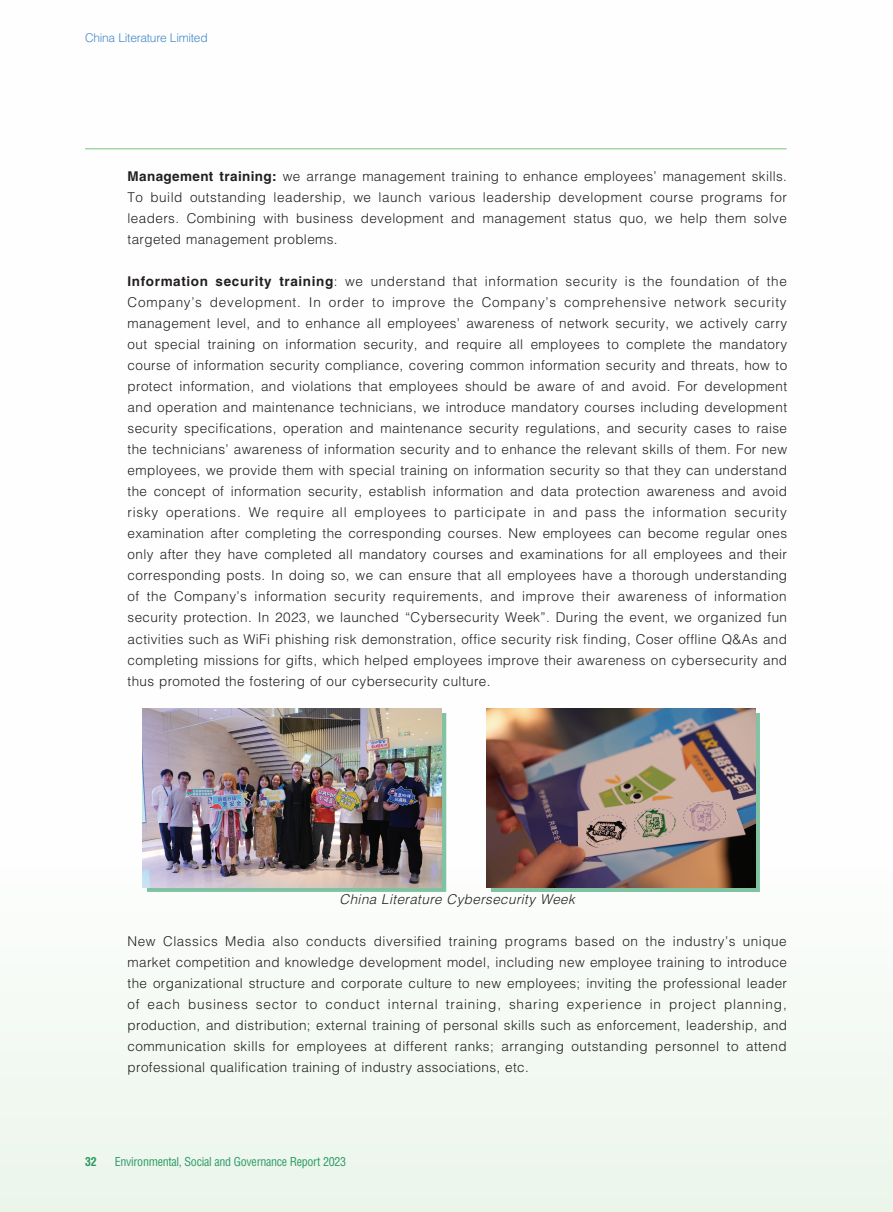
<style>
.page{position:relative;width:893px;height:1212px;background:#fff}
.page>*{position:absolute;margin:0;border:0;box-sizing:border-box;transform-origin:0 0}
.t1{font:300 13.5px/21px "Helvetica LT Std";letter-spacing:.03em;color:#231f20;text-align:justify}
.t2{font:italic 300 13.5px "Helvetica LT Std";letter-spacing:.03em;color:#231f20}
.t3{font:condensed 12px "Helvetica LT Std";letter-spacing:-.025em;color:#2d9b65}
.t4{font:300 12px "Helvetica LT Std";letter-spacing:-.02em;color:#4489c8}
.t5{font:700 condensed 12px "Helvetica LT Std";color:#2d9b65}
.s1{font-weight:700}
</style>
<div class="page">
<div style="left:0;top:0;width:893px;height:1212px;background:linear-gradient(to bottom,#fff,#f4f9f3)"></div>
<hr style="left:85px;top:148px;width:702px;height:1px;background:#77c479">
<div style="left:147px;top:713px;width:299px;height:179px;background:#2d9b65;opacity:.6"></div>
<img style="left:143px;top:709px;width:299px;height:178px">
<div style="left:491px;top:713px;width:269px;height:179px;background:#2d9b65;opacity:.6"></div>
<img style="left:487px;top:709px;width:268px;height:178px">
<p class="t4" style="left:85px;top:30px;width:124px">China Literature Limited</p>
<p class="t1" style="left:128px;top:166px;width:661px;text-align:left"><span class="s1">Management training:</span> we arrange management training to enhance employees’ management skills.<br>To build outstanding leadership, we launch various leadership development course programs for leaders. Combining with business development and management status quo, we help them solve targeted management problems.</p>
<p class="t1" style="left:128px;top:271px;width:661px"><span class="s1">Information security training</span>: we understand that information security is the foundation of the Company’s development. In order to improve the Company’s comprehensive network security management level, and to enhance all employees’ awareness of network security, we actively carry out special training on information security, and require all employees to complete the mandatory course of information security compliance, covering common information security and threats, how to protect information, and violations that employees should be aware of and avoid. For development and operation and maintenance technicians, we introduce mandatory courses including development security specifications, operation and maintenance security regulations, and security cases to raise the technicians’ awareness of information security and to enhance the relevant skills of them. For new employees, we provide them with special training on information security so that they can understand the concept of information security, establish information and data protection awareness and avoid risky operations. We require all employees to participate in and pass the information security examination after completing the corresponding courses. New employees can become regular ones only after they have completed all mandatory courses and examinations for all employees and their corresponding posts. In doing so, we can ensure that all employees have a thorough understanding of the Company’s information security requirements, and improve their awareness of information security protection. In 2023, we launched “Cybersecurity Week”. During the event, we organized fun activities such as WiFi phishing risk demonstration, office security risk finding, Coser offline Q&amp;As and completing missions for gifts, which helped employees improve their awareness on cybersecurity and thus promoted the fostering of our cybersecurity culture.</p>
<p class="t2" style="left:340px;top:891px;width:237px">China Literature Cybersecurity Week</p>
<p class="t1" style="left:128px;top:930px;width:661px">New Classics Media also conducts diversified training programs based on the industry’s unique market competition and knowledge development model, including new employee training to introduce the organizational structure and corporate culture to new employees; inviting the professional leader of each business sector to conduct internal training, sharing experience in project planning, production, and distribution; external training of personal skills such as enforcement, leadership, and communication skills for employees at different ranks; arranging outstanding personnel to attend professional qualification training of industry associations, etc.</p>
<p class="t5" style="left:85px;top:1154px;width:13px">32</p>
<p class="t3" style="left:115px;top:1154px;width:233px">Environmental, Social and Governance Report 2023</p>
</div>
